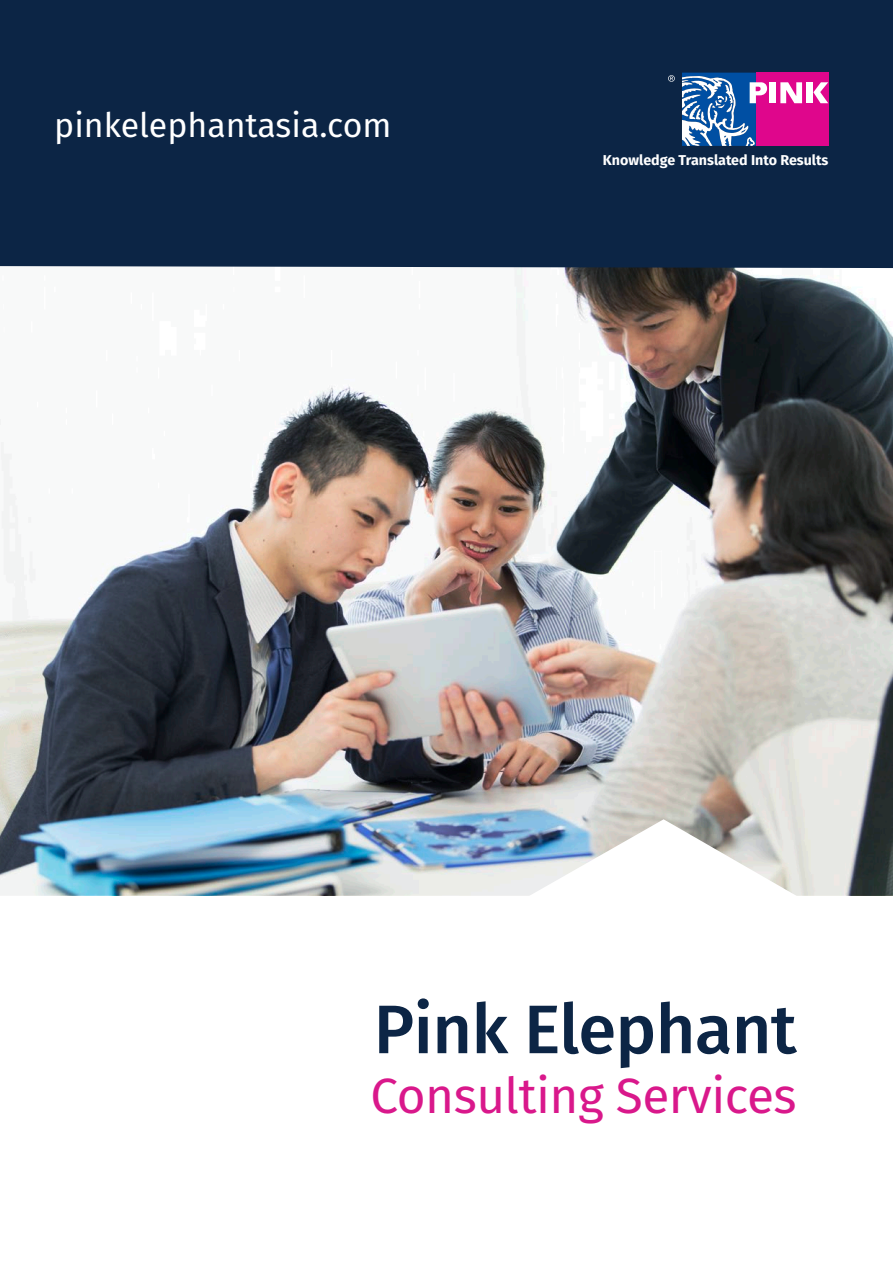
<style>
.page{position:relative;width:893px;height:1263px;background:#fff}
.page>*{position:absolute;margin:0;border:0;box-sizing:border-box;transform-origin:0 0}
.t1{font:500 68.7px "Fira Sans";letter-spacing:-.01em;color:#0c2545}
.t2{font:49.5px "Fira Sans";letter-spacing:-.01em;color:#d9188b}
.t3{font:33.9px "Fira Sans";color:#fff}
.t4{font:700 14.25px "Fira Sans";color:#fff}
</style>
<div class="page">
<img style="left:0;top:268px;width:893px;height:627px">
<div style="left:0;top:0;width:893px;height:268px;background:#0c2545"></div>
<div style="left:756px;top:73px;width:72px;height:73px;background:#df068c"></div>
<svg style="left:668px;top:75px;width:7px;height:7px"></svg>
<div style="left:769px;top:82px;width:7px;height:21px;background:#fff"></div>
<svg style="left:780px;top:82px;width:22px;height:21px"></svg>
<div style="left:806px;top:82px;width:7px;height:21px;background:#fff"></div>
<svg style="left:813px;top:82px;width:15px;height:21px"></svg>
<svg style="left:682px;top:73px;width:85px;height:74px"></svg>
<svg style="left:519px;top:819px;width:287px;height:77px"></svg>
<h3 class="t3" style="left:54px;top:99px;width:339px">pinkelephantasia.com</h3>
<p class="t4" style="left:603px;top:148px;width:227px">Knowledge Translated Into Results</p>
<h1 class="t1" style="left:374px;top:974px;width:425px">Pink Elephant</h1>
<h2 class="t2" style="left:370px;top:1058px;width:428px">Consulting Services</h2>
</div>
